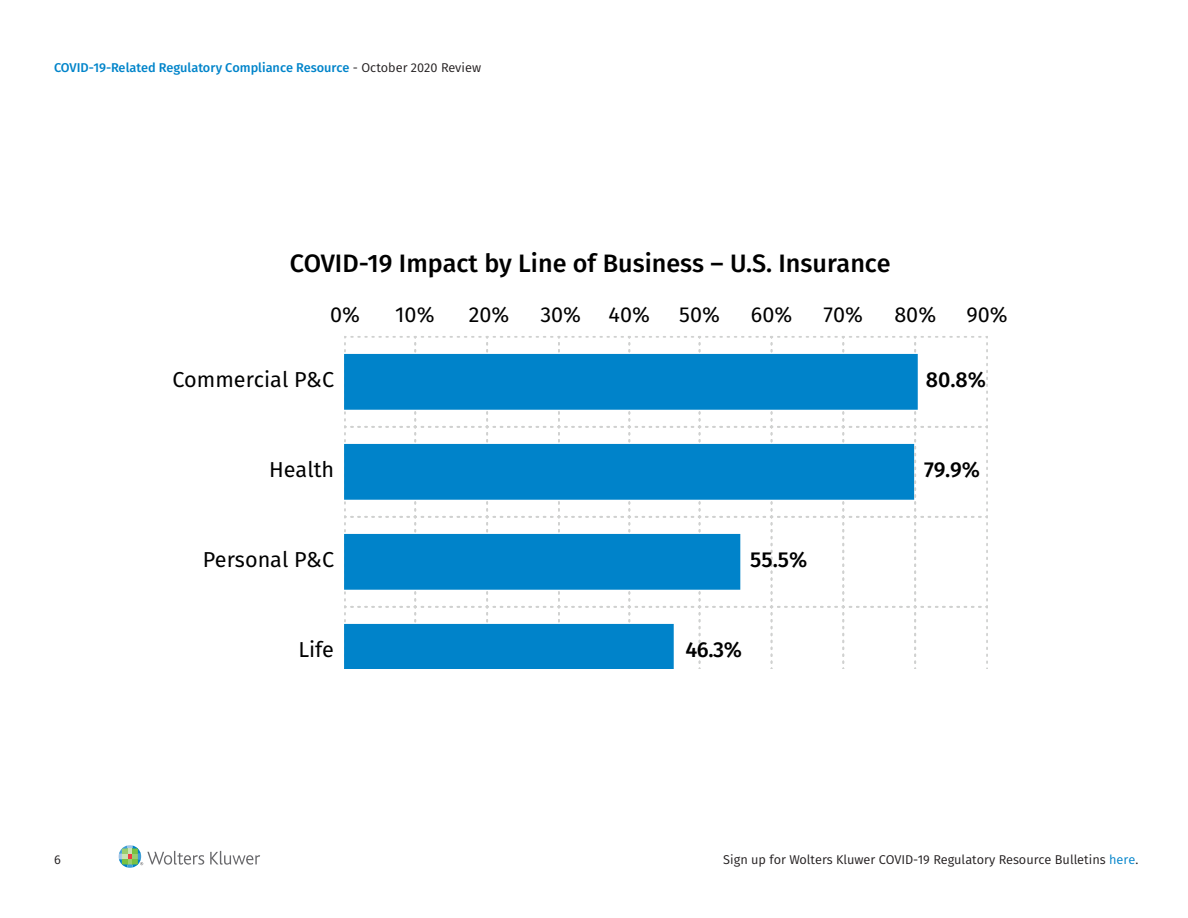
<style>
.page{position:relative;width:1188px;height:918px;background:#fff}
.page>*{position:absolute;margin:0;border:0;box-sizing:border-box;transform-origin:0 0}
.t1{font:500 25.2px "Fira Sans";color:#000}
.t2{font:21.6px "Fira Sans";color:#000}
.t3{font:500 21.6px "Fira Sans";color:#000}
.t4{font:12.75px "Fira Sans";color:#231f20}
.t5{font:500 12.75px "Fira Sans";color:#0084ca}
.s1{font-weight:400;color:#231f20}
.s2{color:#0083ca}
</style>
<div class="page">
<svg style="left:210px;top:851px;width:50px;height:14px"></svg>
<svg style="left:119px;top:845px;width:85px;height:23px"></svg>
<svg style="left:344px;top:336px;width:644px;height:333px"></svg>
<div style="left:345px;top:355px;width:572px;height:54px;background:#0083ca"></div>
<div style="left:344px;top:354px;width:574px;height:56px;border:2px solid #0083ca"></div>
<p class="t5" style="left:54px;top:59px;width:429px">COVID-19-Related Regulatory Compliance Resource <span class="s1">- October 2020 Review</span></p>
<p class="t1" style="left:290px;top:246px;width:602px">COVID-19 Impact by Line of Business – U.S. Insurance</p>
<p class="t2" style="left:330px;top:300px;width:31px">0%</p>
<p class="t2" style="left:395px;top:300px;width:41px">10%</p>
<p class="t2" style="left:469px;top:300px;width:42px">20%</p>
<p class="t2" style="left:540px;top:300px;width:42px">30%</p>
<p class="t2" style="left:609px;top:300px;width:43px">40%</p>
<p class="t2" style="left:679px;top:300px;width:42px">50%</p>
<p class="t2" style="left:751px;top:300px;width:43px">60%</p>
<p class="t2" style="left:824px;top:300px;width:41px">70%</p>
<p class="t2" style="left:894px;top:300px;width:43px">80%</p>
<p class="t2" style="left:966px;top:300px;width:43px">90%</p>
<p class="t2" style="left:172px;top:365px;width:163px">Commercial P&amp;C</p>
<p class="t3" style="left:926px;top:365px;width:62px">80.8%</p>
<p class="t2" style="left:269px;top:455px;width:67px">Health</p>
<p class="t3" style="left:924px;top:455px;width:58px">79.9%</p>
<p class="t2" style="left:203px;top:545px;width:133px">Personal P&amp;C</p>
<p class="t3" style="left:750px;top:545px;width:59px">55.5%</p>
<p class="t2" style="left:298px;top:635px;width:37px">Life</p>
<p class="t3" style="left:685px;top:635px;width:58px">46.3%</p>
<p class="t4" style="left:54px;top:851px;width:8px">6</p>
<p class="t4" style="left:723px;top:851px;width:417px">Sign up for Wolters Kluwer COVID-19 Regulatory Resource Bulletins <span class="s2">here</span>.</p>
</div>
